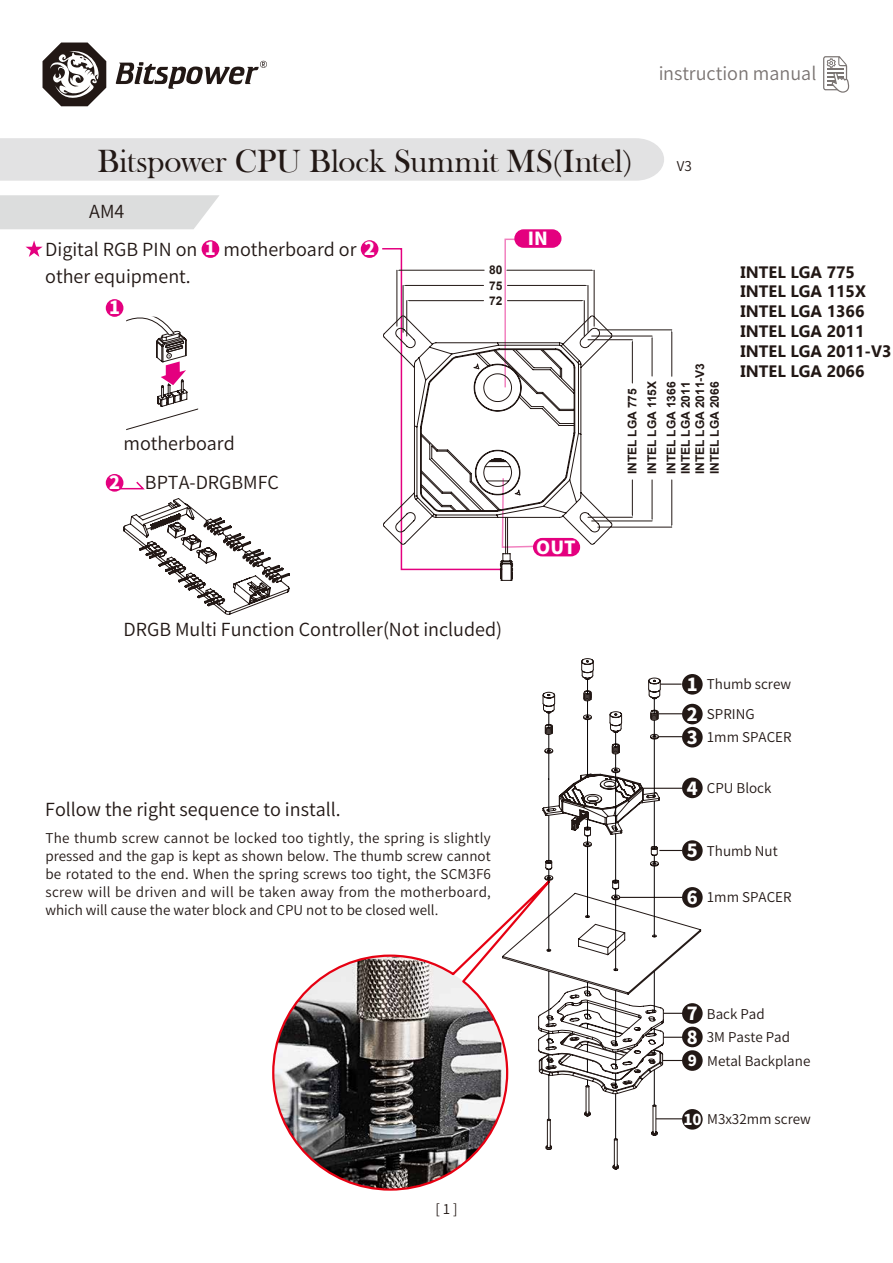
<style>
.page{position:relative;width:893px;height:1263px;background:#fff}
.page>*{position:absolute;margin:0;border:0;box-sizing:border-box;transform-origin:0 0}
.t1{font:33px "Bask Old Face";letter-spacing:-.005em;color:#221815}
.t2{font:600 18px/26.8px "Noto Sans CJ Ktc";color:#221815}
.t3{font:900 18px "Noto Sans CJ Ktc";color:#fff}
.t4{font:700 16.5px/19.8px "Gadugi";color:#221815}
.t5{font:600 13.5px/18px "Noto Sans CJ Ktc";color:#221815}
.t6{font:700 12px/15.5px "Arial";color:#221815}
.s1{font-family:"Adobe Ming Std";font-weight:300}
.s2{font-weight:900;color:#fff}
.s3{font-weight:900;font-size:18px;color:#fff}
.s4{font-weight:900;font-size:15px;color:#fff}
</style>
<div class="page">
<svg style="left:43px;top:43px;width:63px;height:63px"></svg>
<svg style="left:116px;top:61px;width:151px;height:28px"></svg>
<svg style="left:0;top:195px;width:219px;height:34px;background:#dedfdf"></svg>
<div style="left:0;top:138px;width:664px;height:43px;background:#e2e2e3"></div>
<svg style="left:823px;top:56px;width:26px;height:37px"></svg>
<svg style="left:120px;top:480px;width:25px;height:10px"></svg>
<div style="left:202px;top:240px;width:17px;height:18px;background:#e4007f;border-radius:50%"></div>
<div style="left:361px;top:240px;width:17px;height:18px;background:#e4007f;border-radius:50%"></div>
<svg style="left:26px;top:240px;width:17px;height:17px"></svg>
<svg style="left:126px;top:317px;width:72px;height:114px"></svg>
<svg style="left:123px;top:498px;width:167px;height:117px"></svg>
<div style="left:106px;top:299px;width:17px;height:18px;background:#e4007f;border-radius:50%"></div>
<div style="left:106px;top:474px;width:17px;height:18px;background:#e4007f;border-radius:50%"></div>
<div style="left:514px;top:229px;width:47px;height:19px;background:#e4007f;border-radius:9px"></div>
<svg style="left:682px;top:674px;width:21px;height:21px"></svg>
<svg style="left:682px;top:704px;width:21px;height:20px"></svg>
<svg style="left:682px;top:727px;width:21px;height:20px"></svg>
<svg style="left:682px;top:778px;width:21px;height:20px"></svg>
<svg style="left:682px;top:840px;width:21px;height:21px"></svg>
<svg style="left:682px;top:887px;width:21px;height:21px"></svg>
<svg style="left:682px;top:1003px;width:21px;height:21px"></svg>
<svg style="left:682px;top:1027px;width:21px;height:20px"></svg>
<svg style="left:682px;top:1050px;width:21px;height:21px"></svg>
<svg style="left:682px;top:1109px;width:21px;height:20px"></svg>
<svg style="left:272px;top:925px;width:230px;height:266px"></svg>
<svg style="left:502px;top:658px;width:199px;height:511px"></svg>
<hr style="left:549px;top:1075px;width:1px;height:45px;background:#040000">
<hr style="left:549px;top:815px;width:1px;height:48px;background:#040000">
<hr style="left:549px;top:779px;width:1px;height:32px;background:#040000">
<svg style="left:549px;top:734px;width:1px;height:45px"></svg>
<svg style="left:549px;top:713px;width:1px;height:15px"></svg>
<hr style="left:587px;top:720px;width:1px;height:55px;background:#040000">
<svg style="left:587px;top:701px;width:1px;height:17px"></svg>
<svg style="left:587px;top:679px;width:1px;height:15px"></svg>
<hr style="left:654px;top:1070px;width:1px;height:35px;background:#040000">
<hr style="left:654px;top:801px;width:1px;height:47px;background:#040000">
<hr style="left:654px;top:739px;width:1px;height:58px;background:#040000">
<svg style="left:654px;top:720px;width:28px;height:17px"></svg>
<svg style="left:654px;top:699px;width:28px;height:15px"></svg>
<hr style="left:615px;top:1094px;width:1px;height:45px;background:#040000">
<hr style="left:615px;top:773px;width:1px;height:57px;background:#040000">
<svg style="left:615px;top:754px;width:1px;height:17px"></svg>
<svg style="left:615px;top:732px;width:1px;height:15px"></svg>
<svg style="left:538px;top:817px;width:145px;height:277px"></svg>
<hr style="left:588px;top:517px;width:44px;height:1px;background:#221815">
<hr style="left:588px;top:339px;width:44px;height:1px;background:#221815">
<hr style="left:632px;top:480px;width:1px;height:35px;background:#221815">
<hr style="left:632px;top:342px;width:1px;height:41px;background:#221815">
<hr style="left:592px;top:336px;width:60px;height:1px;background:#221815">
<hr style="left:592px;top:521px;width:60px;height:1px;background:#221815">
<hr style="left:652px;top:338px;width:1px;height:38px;background:#221815">
<hr style="left:652px;top:480px;width:1px;height:38px;background:#221815">
<hr style="left:598px;top:527px;width:74px;height:1px;background:#221815">
<hr style="left:598px;top:329px;width:74px;height:1px;background:#221815">
<hr style="left:671px;top:480px;width:1px;height:45px;background:#221815">
<hr style="left:671px;top:332px;width:1px;height:44px;background:#221815">
<svg style="left:382px;top:238px;width:213px;height:77px"></svg>
<svg style="left:383px;top:315px;width:230px;height:266px"></svg>
<h1 class="t1" style="left:97px;top:143px;width:536px">Bitspower CPU Block Summit MS<span class="s1">(</span>Intel<span class="s1">)</span></h1>
<h2 class="t2" style="left:89px;top:198px;width:37px">AM4</h2>
<h2 class="t2" style="left:658px;top:60px;width:160px">instruction manual</h2>
<p class="t5" style="left:677px;top:158px;width:16px">V3</p>
<h2 class="t2" style="left:45px;top:236px;width:331px">Digital RGB PIN on <span class="s2">1</span> motherboard or <span class="s2">2 </span>other equipment.</h2>
<h2 class="t3" style="left:109px;top:298px;width:12px">1</h2>
<p class="t6" style="left:489px;top:262px;width:15px;text-align:justify">80<br>75<br>72</p>
<h2 class="t3" style="left:528px;top:229px;width:22px">IN</h2>
<h2 class="t2" style="left:123px;top:430px;width:113px">motherboard</h2>
<h2 class="t3" style="left:109px;top:472px;width:12px">2</h2>
<h2 class="t2" style="left:145px;top:469px;width:136px">BPTA-DRGBMFC</h2>
<h2 class="t2" style="left:123px;top:616px;width:380px">DRGB Multi Function Controller(Not included)</h2>
<h2 class="t3" style="left:536px;top:537px;width:41px">OUT</h2>
<h2 class="t2" style="left:45px;top:796px;width:297px">Follow the right sequence to install.</h2>
<p class="t5" style="left:45px;top:829px;width:447px;text-align:justify">The thumb screw cannot be locked too tightly, the spring is slightly pressed and the gap is kept as shown below. The thumb screw cannot be rotated to the end. When the spring screws too tight, the SCM3F6 screw will be driven and will be taken away from the motherboard, which will cause the water block and CPU not to be closed well.</p>
<p class="t5" style="left:435px;top:1200px;width:24px">[ 1 ]</p>
<p class="t6" style="left:679px;top:474px;width:112px;line-height:14.4px;rotate:-90deg">INTEL LGA 2011<br>INTEL LGA 2011-V3<br>INTEL LGA 2066</p>
<p class="t6" style="left:623px;top:474px;width:95px;line-height:19.5px;rotate:-90deg">INTEL LGA 775<br>INTEL LGA 115X<br>INTEL LGA 1366</p>
<p class="t4" style="left:741px;top:262px;width:153px">INTEL LGA 775<br>INTEL LGA 115X<br>INTEL LGA 1366<br>INTEL LGA 2011<br>INTEL LGA 2011-V3<br>INTEL LGA 2066</p>
<p class="t5" style="left:687px;top:676px;width:106px"><span class="s3">1</span> Thumb screw</p>
<p class="t5" style="left:687px;top:703px;width:106px;line-height:23.1px"><span class="s3">2</span> SPRING<br><span class="s3">3</span> 1mm SPACER</p>
<p class="t5" style="left:687px;top:779px;width:86px"><span class="s3">4</span> CPU Block</p>
<p class="t5" style="left:687px;top:842px;width:92px"><span class="s3">5</span> Thumb Nut</p>
<p class="t5" style="left:687px;top:889px;width:106px"><span class="s3">6</span> 1mm SPACER</p>
<p class="t5" style="left:687px;top:1002px;width:125px;line-height:23.5px"><span class="s3">7</span> Back Pad<br><span class="s3">8</span> 3M Paste Pad<br><span class="s4">9</span> Metal Backplane</p>
<p class="t5" style="left:683px;top:1111px;width:129px"><span class="s4">10</span> M3x32mm screw</p>
</div>
